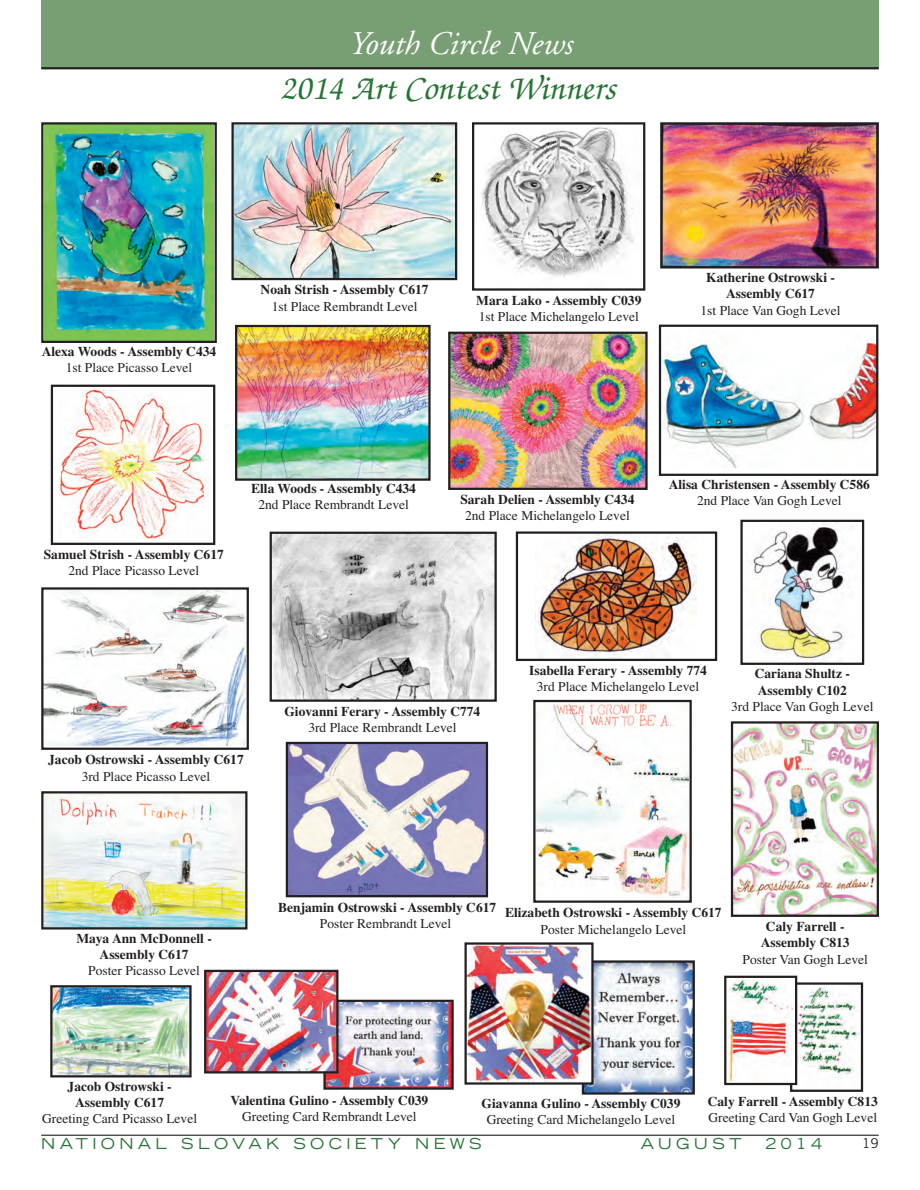
<style>
.page{position:relative;width:920px;height:1190px;background:#fff}
.page>*{position:absolute;margin:0;border:0;box-sizing:border-box;transform-origin:0 0}
.t1{font:italic 500 36px "Zapf Chancery";color:#267434}
.t2{font:italic 33px "Adobe Garamond";color:#fff}
.t3{font:expanded 15px "Trade Gothic LH";letter-spacing:.29em;color:#267434}
.t4{font:700 13.5px/16.2px "Times";color:#231f20;text-align:center}
.t5{font:13.5px "Times";color:#231f20}
.t6{font:13.5px "Trade Gothic";color:#231f20}
</style>
<div class="page">
<div style="left:41px;top:0;width:837px;height:68px;background:#779f73"></div>
<hr style="left:41px;top:67px;width:837px;height:2px;background:#231f20">
<hr style="left:41px;top:1134px;width:837px;height:1px;background:#231f20">
<img style="left:44px;top:125px;width:170px;height:215px">
<div style="left:41px;top:122px;width:176px;height:221px;border:2px solid #231f20"></div>
<img style="left:234px;top:125px;width:220px;height:152px">
<div style="left:231px;top:122px;width:226px;height:158px;border:2px solid #231f20"></div>
<img style="left:481px;top:127px;width:153px;height:150px">
<div style="left:472px;top:122px;width:173px;height:169px;border:2px solid #231f20"></div>
<img style="left:451px;top:334px;width:193px;height:153px">
<div style="left:448px;top:331px;width:199px;height:159px;border:2px solid #231f20"></div>
<img style="left:59px;top:391px;width:149px;height:148px">
<div style="left:51px;top:384px;width:164px;height:161px;border:2px solid #231f20"></div>
<img style="left:238px;top:328px;width:189px;height:150px">
<div style="left:235px;top:325px;width:195px;height:156px;border:2px solid #231f20"></div>
<img style="left:44px;top:590px;width:201px;height:156px">
<div style="left:41px;top:587px;width:208px;height:163px;border:2px solid #231f20"></div>
<img style="left:535px;top:534px;width:161px;height:124px">
<div style="left:516px;top:531px;width:201px;height:130px;border:2px solid #231f20"></div>
<img style="left:663px;top:125px;width:212px;height:140px">
<div style="left:660px;top:122px;width:218px;height:146px;border:2px solid #231f20"></div>
<img style="left:752px;top:522px;width:97px;height:140px">
<div style="left:740px;top:519px;width:124px;height:146px;border:2px solid #231f20"></div>
<img style="left:662px;top:340px;width:213px;height:127px">
<div style="left:658px;top:324px;width:220px;height:152px;border:2px solid #231f20"></div>
<img style="left:53px;top:988px;width:135px;height:86px">
<div style="left:50px;top:985px;width:141px;height:92px;border:2px solid #231f20"></div>
<img style="left:44px;top:794px;width:200px;height:132px">
<div style="left:41px;top:791px;width:206px;height:138px;border:2px solid #231f20"></div>
<img style="left:289px;top:744px;width:196px;height:150px">
<div style="left:286px;top:741px;width:202px;height:156px;border:2px solid #231f20"></div>
<img style="left:536px;top:703px;width:152px;height:196px">
<div style="left:533px;top:700px;width:158px;height:202px;border:2px solid #231f20"></div>
<img style="left:272px;top:534px;width:221px;height:164px">
<div style="left:269px;top:531px;width:227px;height:170px;border:2px solid #231f20"></div>
<img style="left:733px;top:724px;width:142px;height:189px">
<div style="left:730px;top:721px;width:148px;height:195px;border:2px solid #231f20"></div>
<img style="left:326px;top:1002px;width:124px;height:84px">
<div style="left:323px;top:999px;width:130px;height:90px;border:2px solid #231f20"></div>
<img style="left:207px;top:972px;width:128px;height:98px">
<div style="left:204px;top:969px;width:134px;height:104px;border:2px solid #231f20"></div>
<img style="left:584px;top:963px;width:107px;height:128px">
<div style="left:581px;top:960px;width:113px;height:134px;border:2px solid #231f20"></div>
<img style="left:467px;top:945px;width:123px;height:136px">
<div style="left:464px;top:942px;width:129px;height:142px;border:2px solid #231f20"></div>
<img style="left:793px;top:985px;width:67px;height:101px">
<div style="left:790px;top:982px;width:73px;height:109px;border:2px solid #231f20"></div>
<img style="left:728px;top:978px;width:66px;height:102px">
<div style="left:724px;top:975px;width:73px;height:110px;border:2px solid #231f20"></div>
<h2 class="t2" style="left:348px;top:30px;width:225px">Youth Circle News</h2>
<h1 class="t1" style="left:280px;top:66px;width:337px">2014 Art Contest Winners</h1>
<p class="t4" style="left:42px;top:343px;width:176px">Alexa Woods - Assembly C434</p>
<p class="t5" style="left:66px;top:360px;width:128px">1st Place Picasso Level</p>
<p class="t4" style="left:260px;top:282px;width:170px">Noah Strish - Assembly C617</p>
<p class="t5" style="left:272px;top:298px;width:147px">1st Place Rembrandt Level</p>
<p class="t4" style="left:476px;top:292px;width:166px">Mara Lako - Assembly C039</p>
<p class="t5" style="left:479px;top:308px;width:162px">1st Place Michelangelo Level</p>
<p class="t4" style="left:706px;top:269px;width:130px">Katherine Ostrowski -<br>Assembly C617</p>
<p class="t5" style="left:700px;top:302px;width:141px">1st Place Van Gogh Level</p>
<p class="t4" style="left:44px;top:546px;width:182px">Samuel Strish - Assembly C617</p>
<p class="t5" style="left:68px;top:562px;width:132px">2nd Place Picasso Level</p>
<p class="t4" style="left:251px;top:480px;width:166px">Ella Woods - Assembly C434</p>
<p class="t5" style="left:258px;top:497px;width:152px">2nd Place Rembrandt Level</p>
<p class="t4" style="left:460px;top:491px;width:176px">Sarah Delien - Assembly C434</p>
<p class="t5" style="left:465px;top:507px;width:166px">2nd Place Michelangelo Level</p>
<p class="t4" style="left:668px;top:476px;width:203px">Alisa Christensen - Assembly C586</p>
<p class="t5" style="left:697px;top:492px;width:146px">2nd Place Van Gogh Level</p>
<p class="t4" style="left:284px;top:703px;width:197px">Giovanni Ferary - Assembly C774</p>
<p class="t5" style="left:308px;top:719px;width:150px">3rd Place Rembrandt Level</p>
<p class="t4" style="left:529px;top:662px;width:179px">Isabella Ferary - Assembly 774</p>
<p class="t5" style="left:537px;top:679px;width:164px">3rd Place Michelangelo Level</p>
<p class="t4" style="left:754px;top:665px;width:97px;text-align:left">Cariana Shultz -<br>Assembly C102</p>
<p class="t5" style="left:731px;top:698px;width:144px">3rd Place Van Gogh Level</p>
<p class="t4" style="left:48px;top:751px;width:197px">Jacob Ostrowski - Assembly C617</p>
<p class="t5" style="left:82px;top:768px;width:130px">3rd Place Picasso Level</p>
<p class="t4" style="left:76px;top:930px;width:137px">Maya Ann McDonnell -<br>Assembly C617</p>
<p class="t5" style="left:88px;top:962px;width:113px">Poster Picasso Level</p>
<p class="t4" style="left:278px;top:899px;width:220px">Benjamin Ostrowski - Assembly C617</p>
<p class="t5" style="left:320px;top:915px;width:133px">Poster Rembrandt Level</p>
<p class="t4" style="left:505px;top:904px;width:218px">Elizabeth Ostrowski - Assembly C617</p>
<p class="t5" style="left:540px;top:921px;width:147px">Poster Michelangelo Level</p>
<p class="t4" style="left:760px;top:918px;width:90px">Caly Farrell -<br>Assembly C813</p>
<p class="t5" style="left:742px;top:951px;width:127px">Poster Van Gogh Level</p>
<p class="t4" style="left:68px;top:1078px;width:106px">Jacob Ostrowski -<br>Assembly C617</p>
<p class="t5" style="left:42px;top:1110px;width:156px">Greeting Card Picasso Level</p>
<p class="t4" style="left:230px;top:1091px;width:199px">Valentina Gulino - Assembly C039</p>
<p class="t5" style="left:242px;top:1108px;width:176px">Greeting Card Rembrandt Level</p>
<p class="t4" style="left:481px;top:1094px;width:200px">Giavanna Gulino - Assembly C039</p>
<p class="t5" style="left:486px;top:1111px;width:190px">Greeting Card Michelangelo Level</p>
<p class="t4" style="left:707px;top:1093px;width:171px">Caly Farrell - Assembly C813</p>
<p class="t5" style="left:708px;top:1109px;width:170px">Greeting Card Van Gogh Level</p>
<p class="t3" style="left:41px;top:1138px;width:442px">NATIONAL SLOVAK SOCIETY NEWS</p>
<p class="t3" style="left:641px;top:1138px;width:102px">AUGUST</p>
<p class="t3" style="left:765px;top:1138px;width:58px">2014</p>
<p class="t6" style="left:862px;top:1137px;width:18px">19</p>
</div>
